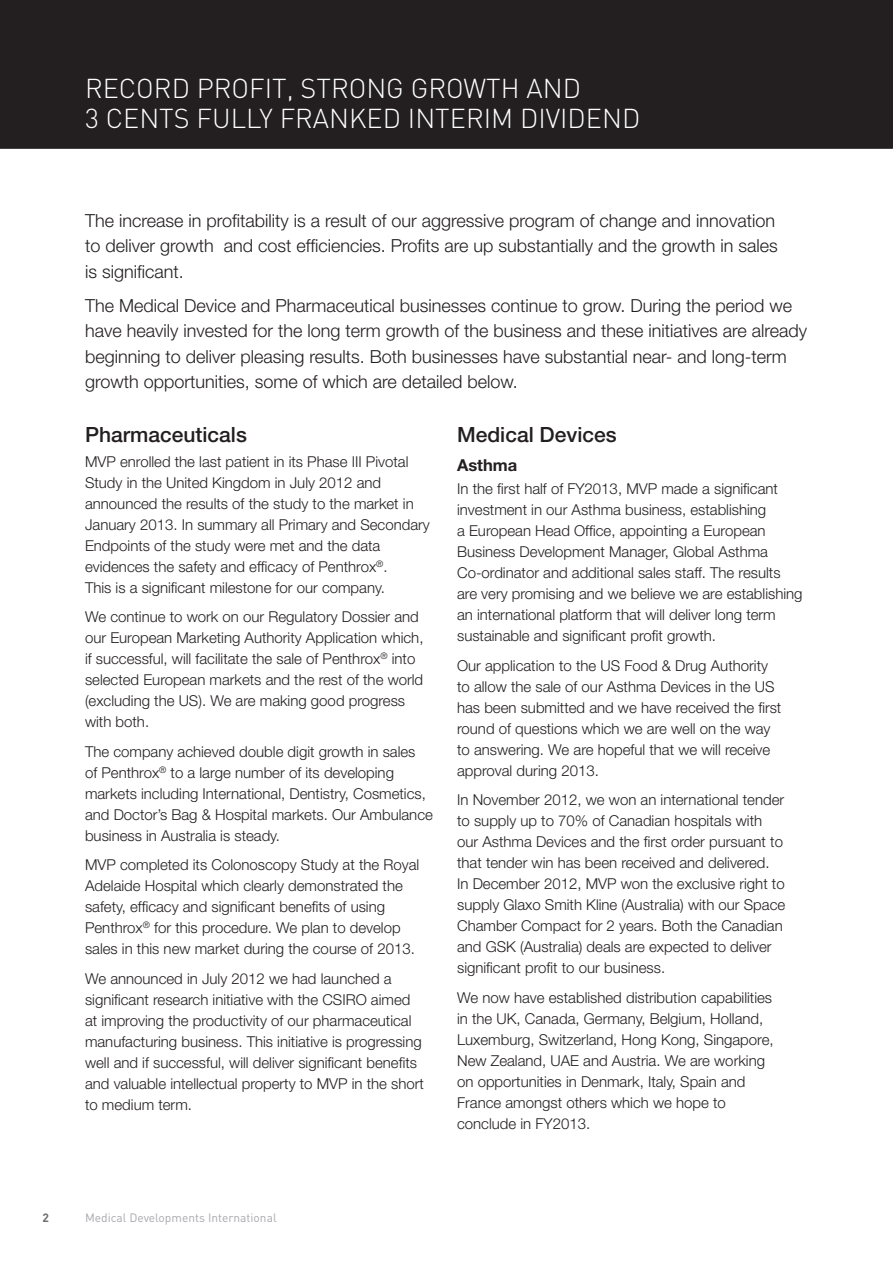
<style>
.page{position:relative;width:893px;height:1263px;background:#fff}
.page>*{position:absolute;margin:0;border:0;box-sizing:border-box;transform-origin:0 0}
.Header_caps_light{font:300 27px/30px "DIN";color:#fff}
.Large_sub{font:500 21px "Helvetica Neue";color:#231f20}
.Chapter_sub{font:700 19.5px "DIN";color:#fff}
.body_copy{font:300 18px/25.5px "Helvetica Neue";color:#231f20}
.Black_sub{font:700 16.5px "Helvetica Neue";color:#231f20}
.body_copy-2{font:300 15px/21px "Helvetica Neue";color:#231f20}
.pullout{font:12px "DIN";color:#a8a9ad}
.pullout-2{font:700 12px "DIN";color:#6c6d70}
</style>
<div class="page">
<div style="left:0;top:0;width:893px;height:149px;background:#231f20"></div>
<div style="left:85px;top:30px;width:723px;height:98px;background:#231f20"></div>
<p class="Header_caps_light" style="left:85px;top:72px;width:557px">RECORD PROFIT, STRONG GROWTH AND<br>3 CENTS FULLY FRANKED INTERIM DIVIDEND</p>
<p class="Chapter_sub" style="left:102px;top:116px;width:90px">Page Title</p>
<p class="body_copy" style="left:85px;top:207px;width:694px">The increase in profitability is a result of our aggressive program of change and innovation to deliver growth and cost efficiencies. Profits are up substantially and the growth in sales is significant.</p>
<p class="body_copy" style="left:85px;top:292px;width:724px">The Medical Device and Pharmaceutical businesses continue to grow. During the period we have heavily invested for the long term growth of the business and these initiatives are already beginning to deliver pleasing results. Both businesses have substantial near- and long-term growth opportunities, some of which are detailed below.</p>
<p class="Large_sub" style="left:85px;top:422px;width:163px">Pharmaceuticals</p>
<p class="body_copy-2" style="left:85px;top:451px;width:346px">MVP enrolled the last patient in its Phase III Pivotal Study in the United Kingdom in July 2012 and announced the results of the study to the market in January 2013. In summary all Primary and Secondary Endpoints of the study were met and the data evidences the safety and efficacy of Penthrox<sup>®</sup>.<br>This is a significant milestone for our company.</p>
<p class="body_copy-2" style="left:85px;top:606px;width:340px">We continue to work on our Regulatory Dossier and our European Marketing Authority Application which, if successful, will facilitate the sale of Penthrox<sup>®</sup> into selected European markets and the rest of the world (excluding the US). We are making good progress with both.</p>
<p class="body_copy-2" style="left:85px;top:741px;width:349px">The company achieved double digit growth in sales<br>of Penthrox<sup>®</sup> to a large number of its developing markets including International, Dentistry, Cosmetics, and Doctor’s Bag &amp; Hospital markets. Our Ambulance business in Australia is steady.</p>
<p class="body_copy-2" style="left:85px;top:854px;width:336px">MVP completed its Colonoscopy Study at the Royal Adelaide Hospital which clearly demonstrated the safety, efficacy and significant benefits of using Penthrox<sup>®</sup> for this procedure. We plan to develop sales in this new market during the course of 2013.</p>
<p class="body_copy-2" style="left:85px;top:968px;width:340px">We announced in July 2012 we had launched a significant research initiative with the CSIRO aimed at improving the productivity of our pharmaceutical manufacturing business. This initiative is progressing well and if successful, will deliver significant benefits and valuable intellectual property to MVP in the short to medium term.</p>
<p class="Large_sub" style="left:457px;top:422px;width:161px">Medical Devices</p>
<p class="Black_sub" style="left:457px;top:455px;width:62px">Asthma</p>
<p class="body_copy-2" style="left:457px;top:478px;width:347px">In the first half of FY2013, MVP made a significant investment in our Asthma business, establishing<br>a European Head Office, appointing a European Business Development Manager, Global Asthma Co-ordinator and additional sales staff. The results are very promising and we believe we are establishing an international platform that will deliver long term sustainable and significant profit growth.</p>
<p class="body_copy-2" style="left:457px;top:655px;width:326px">Our application to the US Food &amp; Drug Authority to allow the sale of our Asthma Devices in the US has been submitted and we have received the first round of questions which we are well on the way to answering. We are hopeful that we will receive approval during 2013.</p>
<p class="body_copy-2" style="left:457px;top:789px;width:330px">In November 2012, we won an international tender to supply up to 70% of Canadian hospitals with our Asthma Devices and the first order pursuant to that tender win has been received and delivered.<br>In December 2012, MVP won the exclusive right to supply Glaxo Smith Kline (Australia) with our Space Chamber Compact for 2 years. Both the Canadian and GSK (Australia) deals are expected to deliver significant profit to our business.</p>
<p class="body_copy-2" style="left:457px;top:987px;width:318px">We now have established distribution capabilities in the UK, Canada, Germany, Belgium, Holland, Luxemburg, Switzerland, Hong Kong, Singapore, New Zealand, UAE and Austria. We are working on opportunities in Denmark, Italy, Spain and France amongst others which we hope to conclude in FY2013.</p>
<p class="pullout-2" style="left:43px;top:1210px;width:8px">2</p>
<p class="pullout" style="left:85px;top:1210px;width:193px">Medical Developments International</p>
</div>
